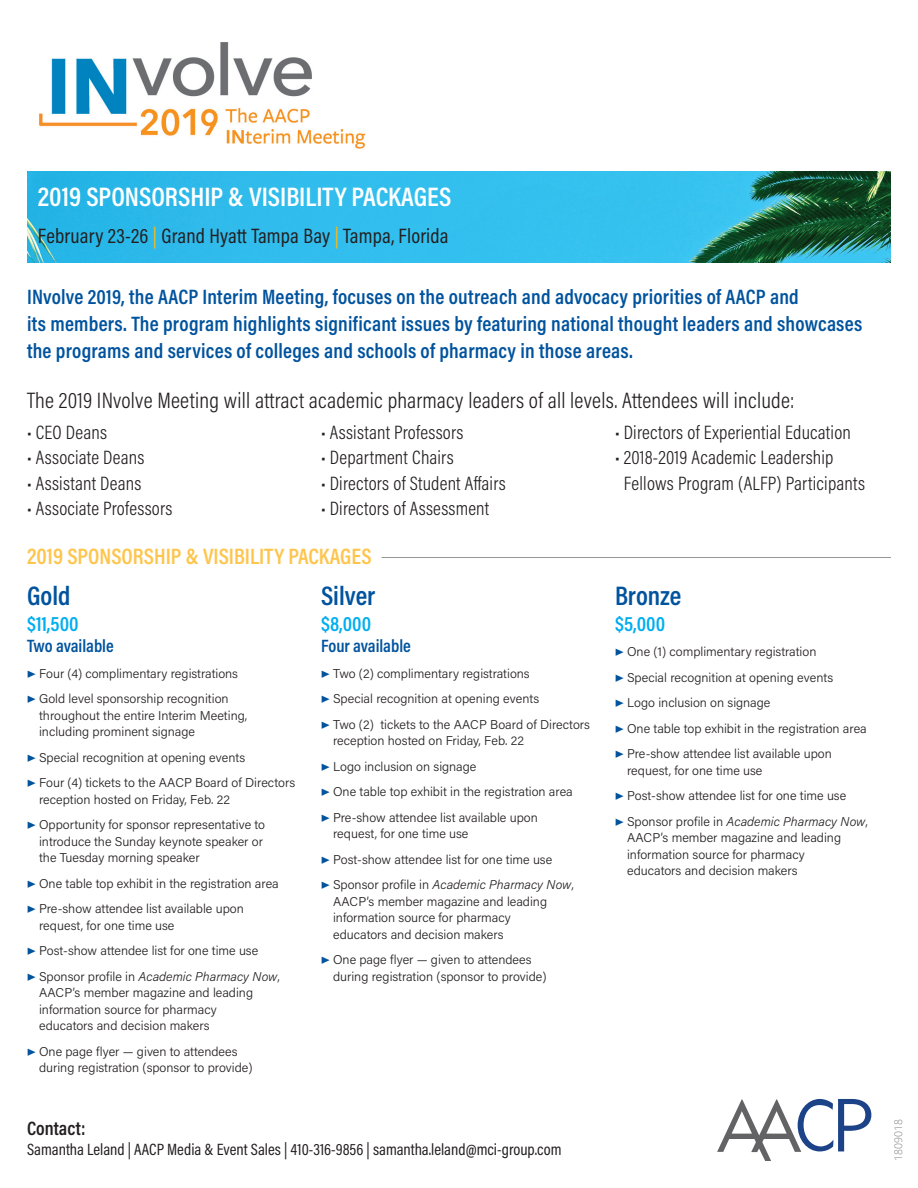
<style>
.page{position:relative;width:918px;height:1188px;background:#fff}
.page>*{position:absolute;margin:0;border:0;box-sizing:border-box;transform-origin:0 0}
.t1{font:600 27px "Acumin Pro Cond";color:#fff}
.t2{font:600 27px "Acumin Pro Cond";color:#01539e}
.t3{font:300 22.5px "Acumin Pro Cond";letter-spacing:.01em;color:#231f20}
.t4{font:600 22.5px "Acumin Pro Cond";color:#fec54d}
.t5{font:600 21px/27px "Acumin Pro Cond";letter-spacing:.01em;color:#01539e}
.t6{font:21px "Acumin Pro Cond";letter-spacing:.01em;color:#231f20}
.t7{font:600 21px "Acumin Pro Cond";color:#00aeef}
.t8{font:300 19.5px/25.5px "Acumin Pro Cond";letter-spacing:.01em;color:#231f20}
.t9{font:600 19.5px "Acumin Pro Cond";color:#231f20}
.t10{font:600 18px "Acumin Pro Cond";color:#01539e}
.t11{font:16.5px "Acumin Pro Cond";color:#231f20}
.t12{font:300 12.75px/25.5px "Acumin Pro";color:#231f20}
.t13{font:300 10.5px "Open Sans";color:#808285}
.s1{color:#fcb814}
.s2{color:#01539e}
.s3{font-style:italic}
</style>
<div class="page">
<img style="left:27px;top:171px;width:864px;height:92px">
<svg style="left:717px;top:1099px;width:154px;height:62px"></svg>
<hr style="left:382px;top:557px;width:509px;height:1px;background:#939598">
<img style="left:39px;top:42px;width:327px;height:107px">
<h1 class="t1" style="left:38px;top:179px;width:415px">2019 SPONSORSHIP &amp; VISIBILITY PACKAGES</h1>
<h3 class="t6" style="left:38px;top:222px;width:412px">February 23-26 <span class="s1">|</span> Grand Hyatt Tampa Bay <span class="s1">|</span> Tampa, Florida</h3>
<p class="t5" style="left:27px;top:282px;width:837px">INvolve 2019, the AACP Interim Meeting, focuses on the outreach and advocacy priorities of AACP and<br>its members. The program highlights significant issues by featuring national thought leaders and showcases the programs and services of colleges and schools of pharmacy in those areas.</p>
<h2 class="t3" style="left:27px;top:386px;width:769px">The 2019 INvolve Meeting will attract academic pharmacy leaders of all levels. Attendees will include:</h2>
<h3 class="t8" style="left:27px;top:419px;width:82px">• CEO Deans</h3>
<h3 class="t8" style="left:27px;top:444px;width:119px">• Associate Deans</h3>
<h3 class="t8" style="left:27px;top:470px;width:116px">• Assistant Deans</h3>
<h3 class="t8" style="left:27px;top:496px;width:147px">• Associate Professors</h3>
<h3 class="t8" style="left:321px;top:419px;width:144px">• Assistant Professors</h3>
<h3 class="t8" style="left:321px;top:445px;width:134px">• Department Chairs</h3>
<h3 class="t8" style="left:321px;top:470px;width:186px">• Directors of Student Affairs</h3>
<h3 class="t8" style="left:321px;top:496px;width:170px">• Directors of Assessment</h3>
<h2 class="t4" style="left:27px;top:542px;width:346px">2019 SPONSORSHIP &amp; VISIBILITY PACKAGES</h2>
<h1 class="t2" style="left:27px;top:578px;width:45px">Gold</h1>
<h3 class="t7" style="left:27px;top:610px;width:53px">$11,500</h3>
<h3 class="t10" style="left:27px;top:634px;width:88px">Two available</h3>
<p class="t12" style="left:27px;top:660px;width:213px"><span class="s2">▶</span> Four (4) complimentary registrations <span class="s2">▶</span> Gold level sponsorship recognition</p>
<p class="t12" style="left:39px;top:706px;width:210px;line-height:16.5px">throughout the entire Interim Meeting, including prominent signage</p>
<p class="t12" style="left:27px;top:744px;width:270px"><span class="s2">▶</span> Special recognition at opening events<br><span class="s2">▶</span> Four (4) tickets to the AACP Board of Directors</p>
<p class="t12" style="left:27px;top:786px;width:240px;text-indent:12px">reception hosted on Friday, Feb. 22<br><span class="s2">▶</span> Opportunity for sponsor representative to</p>
<p class="t12" style="left:39px;top:832px;width:225px;line-height:16.5px">introduce the Sunday keynote speaker or the Tuesday morning speaker</p>
<p class="t12" style="left:27px;top:870px;width:253px"><span class="s2">▶</span> One table top exhibit in the registration area <span class="s2">▶</span> Pre-show attendee list available upon</p>
<p class="t12" style="left:27px;top:912px;width:254px;text-indent:12px">request, for one time use<br><span class="s2">▶</span> Post-show attendee list for one time use<br><span class="s2">▶</span> Sponsor profile in <span class="s3">Academic Pharmacy Now</span>,</p>
<p class="t12" style="left:39px;top:984px;width:216px;line-height:16.5px">AACP’s member magazine and leading information source for pharmacy educators and decision makers</p>
<p class="t12" style="left:39px;top:1042px;width:215px;line-height:16.5px;text-indent:-12px"><span class="s2">▶</span> One page flyer — given to attendees during registration (sponsor to provide)</p>
<h1 class="t2" style="left:321px;top:578px;width:56px">Silver</h1>
<h3 class="t7" style="left:321px;top:610px;width:52px">$8,000</h3>
<h3 class="t10" style="left:321px;top:634px;width:91px">Four available</h3>
<p class="t12" style="left:321px;top:660px;width:271px"><span class="s2">▶</span> Two (2) complimentary registrations<br><span class="s2">▶</span> Special recognition at opening events<br><span class="s2">▶</span> Two (2) tickets to the AACP Board of Directors</p>
<p class="t12" style="left:321px;top:727px;width:253px;text-indent:12px">reception hosted on Friday, Feb. 22<br><span class="s2">▶</span> Logo inclusion on signage<br><span class="s2">▶</span> One table top exhibit in the registration area <span class="s2">▶</span> Pre-show attendee list available upon</p>
<p class="t12" style="left:321px;top:820px;width:254px;text-indent:12px">request, for one time use<br><span class="s2">▶</span> Post-show attendee list for one time use<br><span class="s2">▶</span> Sponsor profile in <span class="s3">Academic Pharmacy Now</span>,</p>
<p class="t12" style="left:333px;top:892px;width:216px;line-height:16.5px">AACP’s member magazine and leading information source for pharmacy educators and decision makers</p>
<p class="t12" style="left:333px;top:951px;width:215px;line-height:16.5px;text-indent:-12px"><span class="s2">▶</span> One page flyer — given to attendees during registration (sponsor to provide)</p>
<h3 class="t9" style="left:27px;top:1115px;width:60px">Contact:</h3>
<p class="t11" style="left:27px;top:1138px;width:536px">Samantha Leland | AACP Media &amp; Event Sales | 410-316-9856 | samantha.leland@mci-group.com</p>
<h3 class="t8" style="left:615px;top:419px;width:237px">• Directors of Experiential Education</h3>
<h3 class="t8" style="left:624px;top:445px;width:243px;text-indent:-9px">• 2018-2019 Academic Leadership<br>Fellows Program (ALFP) Participants</h3>
<h1 class="t2" style="left:615px;top:578px;width:68px">Bronze</h1>
<h3 class="t7" style="left:615px;top:610px;width:52px">$5,000</h3>
<p class="t12" style="left:615px;top:638px;width:253px"><span class="s2">▶</span> One (1) complimentary registration<br><span class="s2">▶</span> Special recognition at opening events<br><span class="s2">▶</span> Logo inclusion on signage<br><span class="s2">▶</span> One table top exhibit in the registration area <span class="s2">▶</span> Pre-show attendee list available upon</p>
<p class="t12" style="left:615px;top:757px;width:254px;text-indent:12px">request, for one time use<br><span class="s2">▶</span> Post-show attendee list for one time use<br><span class="s2">▶</span> Sponsor profile in <span class="s3">Academic Pharmacy Now</span>,</p>
<p class="t12" style="left:627px;top:829px;width:216px;line-height:16.5px">AACP’s member magazine and leading information source for pharmacy educators and decision makers</p>
<p class="t13" style="left:891px;top:1161px;width:43px;rotate:-90deg">1809018</p>
</div>
